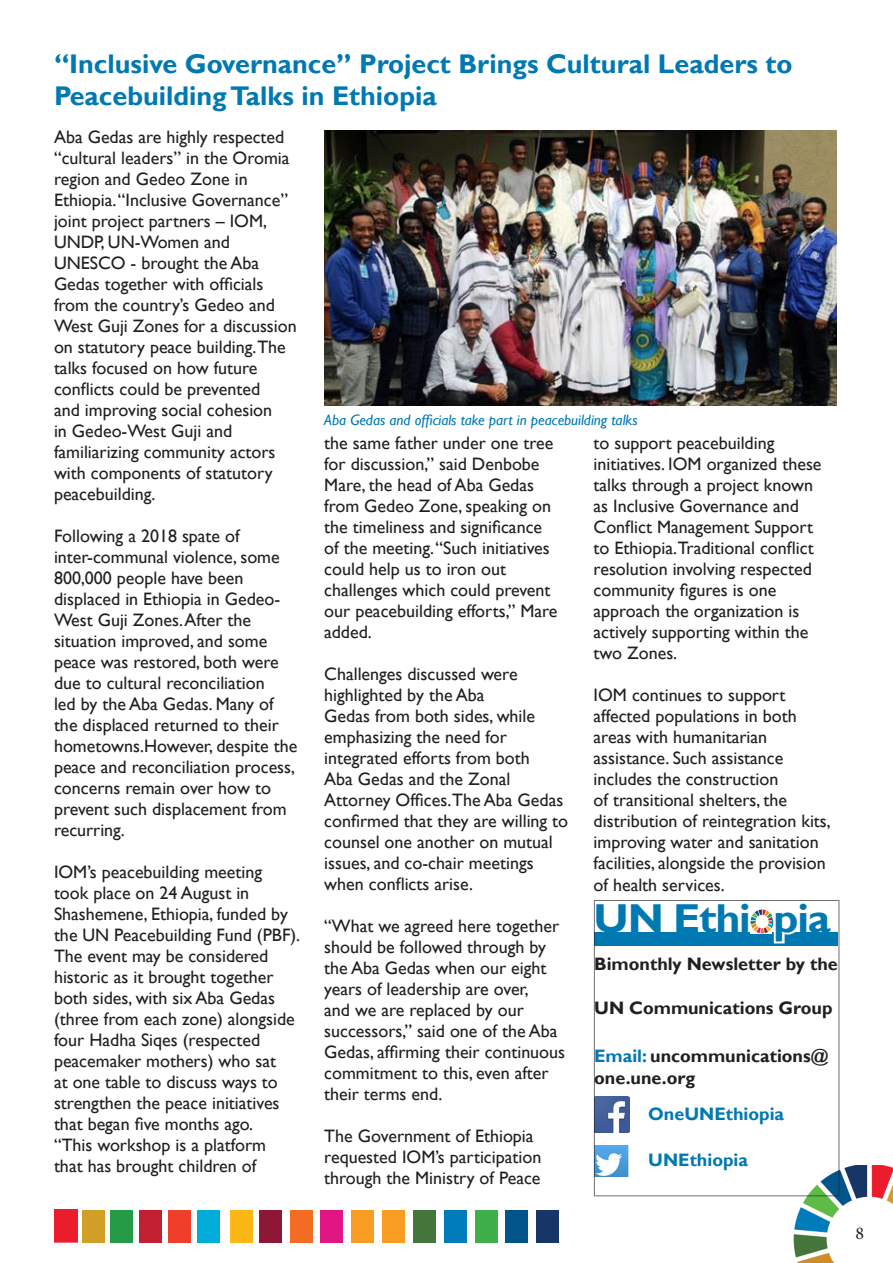
<style>
.page{position:relative;width:893px;height:1263px;background:#fff}
.page>*{position:absolute;margin:0;border:0;box-sizing:border-box;transform-origin:0 0}
.t1{font:700 40.35px "Gill Sans";letter-spacing:-.03em;color:#0078b2;scale:1.06 1}
.t2{font:700 27px/32.4px "Gill Sans";color:#0078b2}
.t3{font:18px/21px "Gill Sans";color:#231f20}
.t4{font:700 18px/21.6px "Gill Sans";color:#231f20}
.t5{font:700 18px "Gill Sans";color:#0078b2}
.t6{font:18px "Minion Pro";color:#231f20}
.t7{font:italic 15px "Gill Sans";color:#0078b2}
.s1{color:#0078b2}
</style>
<div class="page">
<img style="left:791px;top:1166px;width:102px;height:97px">
<div style="left:594px;top:932px;width:244px;height:14px;background:#0078b2"></div>
<svg style="left:773px;top:932px;width:22px;height:12px"></svg>
<img style="left:596px;top:1096px;width:33px;height:36px">
<img style="left:596px;top:1145px;width:32px;height:31px">
<div style="left:230px;top:1210px;width:23px;height:32px;background:#fcb615"></div>
<div style="left:54px;top:1209px;width:24px;height:33px;background:#eb1c2c"></div>
<div style="left:536px;top:1210px;width:23px;height:32px;background:#183567"></div>
<div style="left:506px;top:1210px;width:22px;height:32px;background:#01558a"></div>
<div style="left:475px;top:1210px;width:22px;height:32px;background:#3eaf49"></div>
<div style="left:444px;top:1210px;width:22px;height:32px;background:#007cbb"></div>
<div style="left:413px;top:1210px;width:23px;height:32px;background:#46763b"></div>
<div style="left:382px;top:1210px;width:23px;height:32px;background:#f89c24"></div>
<div style="left:351px;top:1210px;width:23px;height:32px;background:#f89c24"></div>
<div style="left:321px;top:1210px;width:22px;height:32px;background:#e11584"></div>
<div style="left:290px;top:1210px;width:22px;height:32px;background:#f36c24"></div>
<div style="left:259px;top:1210px;width:22px;height:32px;background:#8e1737"></div>
<div style="left:197px;top:1210px;width:23px;height:32px;background:#00add9"></div>
<div style="left:169px;top:1210px;width:22px;height:32px;background:#ef3e2a"></div>
<div style="left:139px;top:1210px;width:23px;height:32px;background:#c21f32"></div>
<div style="left:110px;top:1210px;width:22px;height:32px;background:#269b47"></div>
<div style="left:83px;top:1210px;width:22px;height:32px;background:#d19f28"></div>
<img style="left:750px;top:910px;width:22px;height:23px">
<img style="left:324px;top:130px;width:513px;height:276px">
<p class="t2" style="left:54px;top:48px;width:740px">“Inclusive Governance” Project Brings Cultural Leaders to<br>Peacebuilding Talks in Ethiopia</p>
<p class="t3" style="left:54px;top:127px;width:244px">Aba Gedas are highly respected “cultural leaders” in the Oromia region and Gedeo Zone in<br>Ethiopia. “Inclusive Governance” joint project partners – IOM,<br>UNDP, UN-Women and<br>UNESCO - brought the Aba<br>Gedas together with officials from the country’s Gedeo and<br>West Guji Zones for a discussion on statutory peace building.The talks focused on how future conflicts could be prevented<br>and improving social cohesion<br>in Gedeo-West Guji and familiarizing community actors with components of statutory peacebuilding.</p>
<p class="t3" style="left:54px;top:526px;width:245px">Following a 2018 spate of inter-communal violence, some<br>800,000 people have been displaced in Ethiopia in Gedeo-<br>West Guji Zones. After the situation improved, and some peace was restored, both were due to cultural reconciliation<br>led by the Aba Gedas. Many of the displaced returned to their hometowns.However, despite the peace and reconciliation process, concerns remain over how to prevent such displacement from recurring.</p>
<p class="t3" style="left:54px;top:862px;width:248px">IOM’s peacebuilding meeting took place on 24 August in<br>Shashemene, Ethiopia, funded by the UN Peacebuilding Fund (PBF).<br>The event may be considered historic as it brought together both sides, with six Aba Gedas (three from each zone) alongside four Hadha Siqes (respected peacemaker mothers) who sat<br>at one table to discuss ways to strengthen the peace initiatives that began five months ago.</p>
<p class="t3" style="left:54px;top:1135px;width:213px">“This workshop is a platform that has brought children of</p>
<p class="t7" style="left:324px;top:411px;width:315px">Aba Gedas and officials take part in peacebuilding talks</p>
<p class="t3" style="left:324px;top:433px;width:235px">the same father under one tree for discussion,” said Denbobe<br>Mare, the head of Aba Gedas from Gedeo Zone, speaking on the timeliness and significance of the meeting. “Such initiatives could help us to iron out challenges which could prevent our peacebuilding efforts,” Mare added.</p>
<p class="t3" style="left:324px;top:664px;width:245px">Challenges discussed were highlighted by the Aba<br>Gedas from both sides, while emphasizing the need for integrated efforts from both<br>Aba Gedas and the Zonal<br>Attorney Offices.The Aba Gedas confirmed that they are willing to counsel one another on mutual issues, and co-chair meetings when conflicts arise.</p>
<p class="t3" style="left:324px;top:916px;width:242px">“What we agreed here together should be followed through by the Aba Gedas when our eight years of leadership are over,<br>and we are replaced by our successors,” said one of the Aba<br>Gedas, affirming their continuous commitment to this, even after their terms end.</p>
<p class="t3" style="left:324px;top:1126px;width:219px">The Government of Ethiopia requested IOM’s participation through the Ministry of Peace</p>
<p class="t3" style="left:594px;top:433px;width:229px">to support peacebuilding initiatives. IOM organized these talks through a project known as Inclusive Governance and<br>Conflict Management Support to Ethiopia.Traditional conflict resolution involving respected community figures is one approach the organization is actively supporting within the two Zones.</p>
<p class="t3" style="left:594px;top:685px;width:239px">IOM continues to support affected populations in both areas with humanitarian assistance. Such assistance includes the construction<br>of transitional shelters, the distribution of reintegration kits, improving water and sanitation facilities, alongside the provision of health services.</p>
<p class="t1" style="left:594px;top:894px;width:225px">UN Ethiopia</p>
<p class="t4" style="left:594px;top:954px;width:245px">Bimonthly Newsletter by the</p>
<p class="t4" style="left:594px;top:997px;width:240px">UN Communications Group</p>
<p class="t4" style="left:594px;top:1046px;width:236px"><span class="s1">Email:</span> uncommunications@ one.une.org</p>
<p class="t5" style="left:648px;top:1103px;width:137px">OneUNEthiopia</p>
<p class="t5" style="left:648px;top:1149px;width:101px">UNEthiopia</p>
<p class="t6" style="left:855px;top:1221px;width:10px">8</p>
</div>
